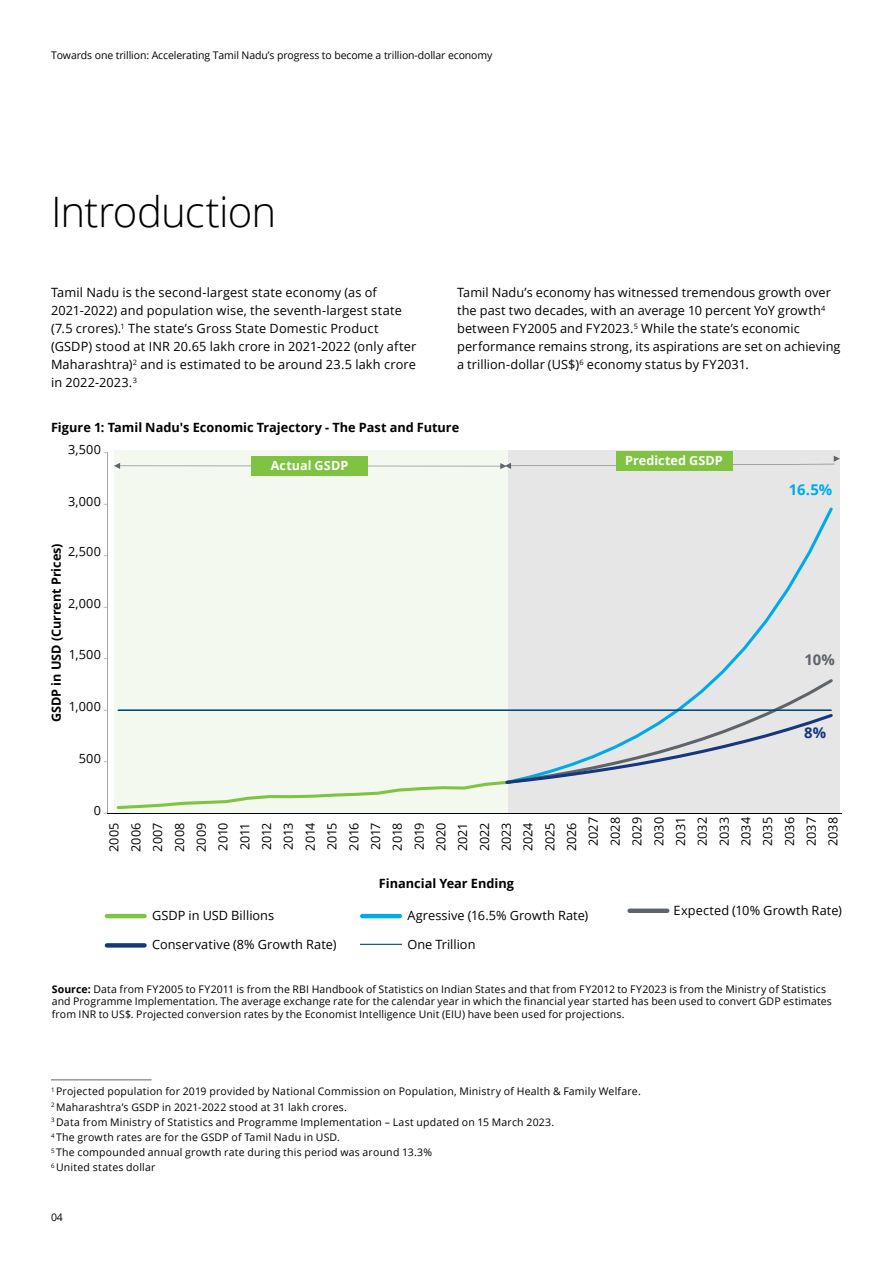
<style>
.page{position:relative;width:893px;height:1263px;background:#fff}
.page>*{position:absolute;margin:0;border:0;box-sizing:border-box;transform-origin:0 0}
.t1{font:300 42px "Open Sans";letter-spacing:-.02em;color:#000}
.t2{font:700 14.85px "Open Sans";color:#00aae7}
.t3{font:700 14.85px "Open Sans";color:#5f636a}
.t4{font:700 14.85px "Open Sans";color:#14377d}
.t5{font:12.75px/18px "Open Sans";letter-spacing:.01em;color:#000}
.t6{font:700 12.75px "Open Sans";color:#000}
.t7{font:12.6px/21.8px "Open Sans";color:#000;text-align:justify}
.t8{font:700 12.6px "Open Sans";color:#000}
.t9{font:700 12.6px "Open Sans";letter-spacing:.005em;color:#fff}
.t10{font:10.5px/15.1px "Open Sans";letter-spacing:.015em;color:#000}
.t11{font:10.5px "Open Sans";letter-spacing:-.01em;color:#000}
.s1{font-weight:700}
</style>
<div class="page">
<div style="left:506px;top:450px;width:334px;height:363px;background:#e6e6e7"></div>
<div style="left:114px;top:450px;width:394px;height:363px;background:#f3f9ee"></div>
<hr style="left:51px;top:1079px;width:101px;height:1px;background:#5f636a">
<hr style="left:119px;top:466px;width:382px;height:1px;background:#5f636a">
<svg style="left:114px;top:463px;width:6px;height:6px"></svg>
<svg style="left:500px;top:456px;width:340px;height:13px"></svg>
<div style="left:251px;top:456px;width:117px;height:19px;background:#80c342"></div>
<div style="left:616px;top:451px;width:116px;height:19px;background:#80c342"></div>
<hr style="left:107px;top:453px;width:1px;height:360px;background:#a4a5a5">
<hr style="left:108px;top:813px;width:734px;height:1px;background:#000101">
<svg style="left:713px;top:507px;width:120px;height:172px"></svg>
<svg style="left:117px;top:679px;width:716px;height:130px"></svg>
<hr style="left:107px;top:914px;width:38px;height:4px;background:#80c342">
<hr style="left:362px;top:914px;width:38px;height:4px;background:#00aae7">
<div style="left:630px;top:908px;width:37px;height:5px;background:#5f636a"></div>
<div style="left:107px;top:943px;width:38px;height:5px;background:#14377d"></div>
<hr style="left:360px;top:944px;width:42px;height:1px;background:#00497c">
<p class="t11" style="left:51px;top:48px;width:443px">Towards one trillion: Accelerating Tamil Nadu’s progress to become a trillion-dollar economy</p>
<h1 class="t1" style="left:51px;top:183px;width:227px">Introduction</h1>
<p class="t5" style="left:51px;top:283px;width:367px">Tamil Nadu is the second-largest state economy (as of 2021-2022) and population wise, the seventh-largest state (7.5 crores).<sup>1</sup> The state’s Gross State Domestic Product (GSDP) stood at INR 20.65 lakh crore in 2021-2022 (only after Maharashtra)<sup>2</sup> and is estimated to be around 23.5 lakh crore in 2022-2023.<sup>3</sup></p>
<p class="t5" style="left:457px;top:283px;width:385px">Tamil Nadu’s economy has witnessed tremendous growth over the past two decades, with an average 10 percent YoY growth<sup>4 </sup>between FY2005 and FY2023.<sup>5</sup> While the state’s economic performance remains strong, its aspirations are set on achieving a trillion-dollar (US$)<sup>6</sup> economy status by FY2031.</p>
<p class="t6" style="left:51px;top:418px;width:410px">Figure 1: Tamil Nadu's Economic Trajectory - The Past and Future</p>
<p class="t7" style="left:68px;top:438px;width:34px">3,500</p>
<p class="t7" style="left:68px;top:490px;width:34px">3,000</p>
<p class="t7" style="left:68px;top:540px;width:34px">2,500</p>
<p class="t8" style="left:47px;top:722px;width:180px;rotate:-90deg">GSDP in USD (Current Prices)</p>
<p class="t7" style="left:68px;top:592px;width:34px">2,000</p>
<p class="t7" style="left:69px;top:644px;width:34px">1,500</p>
<p class="t7" style="left:69px;top:695px;width:34px">1,000</p>
<p class="t7" style="left:79px;top:747px;width:24px">500</p>
<p class="t9" style="left:271px;top:457px;width:79px">Actual GSDP</p>
<p class="t9" style="left:625px;top:452px;width:99px">Predicted GSDP</p>
<h2 class="t2" style="left:789px;top:479px;width:45px">16.5%</h2>
<h2 class="t3" style="left:805px;top:649px;width:32px">10%</h2>
<h2 class="t4" style="left:804px;top:722px;width:24px">8%</h2>
<p class="t7" style="left:94px;top:799px;width:9px">0</p>
<p class="t7" style="left:408px;top:850px;width:29px;rotate:-90deg">2019</p>
<p class="t7" style="left:604px;top:846px;width:30px;rotate:-90deg">2028</p>
<p class="t7" style="left:735px;top:846px;width:31px;rotate:-90deg">2034</p>
<p class="t7" style="left:451px;top:851px;width:30px;rotate:-90deg">2021</p>
<p class="t7" style="left:648px;top:846px;width:31px;rotate:-90deg">2030</p>
<p class="t7" style="left:778px;top:846px;width:31px;rotate:-90deg">2036</p>
<p class="t7" style="left:822px;top:846px;width:31px;rotate:-90deg">2038</p>
<p class="t7" style="left:386px;top:850px;width:30px;rotate:-90deg">2018</p>
<p class="t7" style="left:582px;top:846px;width:30px;rotate:-90deg">2027</p>
<p class="t7" style="left:713px;top:846px;width:31px;rotate:-90deg">2033</p>
<p class="t7" style="left:430px;top:851px;width:30px;rotate:-90deg">2020</p>
<p class="t7" style="left:626px;top:846px;width:30px;rotate:-90deg">2029</p>
<p class="t7" style="left:756px;top:846px;width:30px;rotate:-90deg">2035</p>
<p class="t7" style="left:800px;top:846px;width:30px;rotate:-90deg">2037</p>
<p class="t7" style="left:364px;top:850px;width:29px;rotate:-90deg">2017</p>
<p class="t7" style="left:560px;top:851px;width:30px;rotate:-90deg">2026</p>
<p class="t7" style="left:691px;top:846px;width:30px;rotate:-90deg">2032</p>
<p class="t7" style="left:103px;top:852px;width:31px;rotate:-90deg">2005<br>2006<br>2007<br>2008<br>2009<br>2010<br>2011<br>2012<br>2013<br>2014<br>2015<br>2016</p>
<p class="t7" style="left:473px;top:851px;width:31px;rotate:-90deg">2022<br>2023<br>2024<br>2025</p>
<p class="t7" style="left:669px;top:846px;width:30px;rotate:-90deg">2031</p>
<p class="t6" style="left:379px;top:874px;width:137px">Financial Year Ending</p>
<p class="t5" style="left:152px;top:906px;width:124px">GSDP in USD Billions</p>
<p class="t5" style="left:407px;top:906px;width:182px">Agressive (16.5% Growth Rate)</p>
<p class="t5" style="left:152px;top:935px;width:186px">Conservative (8% Growth Rate)</p>
<p class="t5" style="left:407px;top:935px;width:70px">One Trillion</p>
<p class="t5" style="left:674px;top:901px;width:170px">Expected (10% Growth Rate)</p>
<p class="t10" style="left:52px;top:982px;width:782px;line-height:12.6px"><span class="s1">Source:</span> Data from FY2005 to FY2011 is from the RBI Handbook of Statistics on Indian States and that from FY2012 to FY2023 is from the Ministry of Statistics and Programme Implementation. The average exchange rate for the calendar year in which the financial year started has been used to convert GDP estimates from INR to US$. Projected conversion rates by the Economist Intelligence Unit (EIU) have been used for projections.</p>
<p class="t10" style="left:51px;top:1084px;width:591px"><sup>1</sup> Projected population for 2019 provided by National Commission on Population, Ministry of Health &amp; Family Welfare.<br><sup>2</sup> Maharashtra’s GSDP in 2021-2022 stood at 31 lakh crores.<br><sup>3</sup> Data from Ministry of Statistics and Programme Implementation – Last updated on 15 March 2023.<br><sup>4</sup> The growth rates are for the GSDP of Tamil Nadu in USD.<br><sup>5</sup> The compounded annual growth rate during this period was around 13.3%<br><sup>6</sup> United states dollar</p>
<p class="t10" style="left:51px;top:1209px;width:13px">04</p>
</div>
